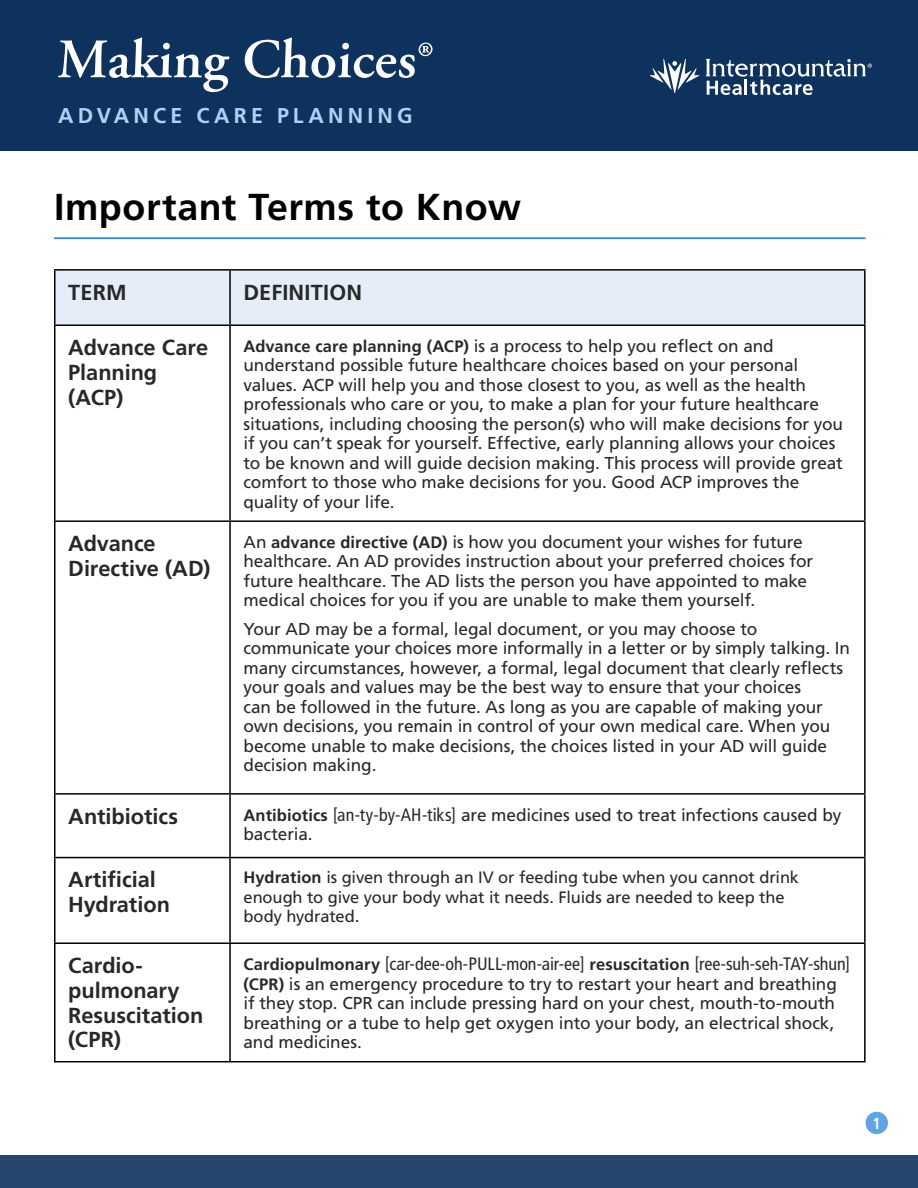
<style>
.page{position:relative;width:918px;height:1188px;background:#fff}
.page>*{position:absolute;margin:0;border:0;box-sizing:border-box;transform-origin:0 0}
.t1{font:600 55.5px "Adobe Garamond Pro";color:#fff}
.Title__h1{font:700 37.5px "Frutiger LT Std";letter-spacing:.015em;color:#000}
.Level_2__h3{font:700 21.75px/24.8px "Frutiger LT Std";color:#292829}
.Title_bar{font:700 21.75px "Frutiger LT Std";letter-spacing:.005em;color:#292829}
.t2{font:700 21.45px "Frutiger LT Std";letter-spacing:.195em;color:#b0d2f2}
.Illustration_labels{font:condensed 18px "Frutiger LT Std";letter-spacing:-.005em;color:#292829}
.Illustration_labels-2{font:17.25px/19.5px "Frutiger LT Std";letter-spacing:-.01em;color:#292829}
.Illustration_labels-3{font:16.5px/19.5px "Frutiger LT Std";letter-spacing:-.005em;color:#292829}
.t3{font:700 condensed 16.2px "Frutiger LT Std";color:#fff}
.s1{font-size:51.15px}
.s2{font-weight:700;font-size:16.5px}
.s3{font-stretch:condensed;font-size:18px}
.s4{font-weight:700}
.s5{font-size:17.25px}
.s6{font-weight:700;font-stretch:normal;font-size:16.5px}
</style>
<div class="page">
<div style="left:0;top:0;width:918px;height:151px;background:#0d325e"></div>
<div style="left:866px;top:1112px;width:22px;height:22px;background:#61a4e4;border-radius:50%"></div>
<div style="left:0;top:1156px;width:918px;height:32px;background:#25476e"></div>
<svg style="left:650px;top:59px;width:49px;height:34px"></svg>
<svg style="left:706px;top:59px;width:166px;height:36px"></svg>
<hr style="left:54px;top:237px;width:812px;height:2px;background:#3a8dde">
<div style="left:56px;top:271px;width:808px;height:54px;background:#e5eef8"></div>
<hr style="left:54px;top:269px;width:176px;height:2px;background:#000">
<hr style="left:54px;top:271px;width:2px;height:54px;background:#000">
<hr style="left:230px;top:269px;width:636px;height:2px;background:#000">
<hr style="left:229px;top:271px;width:2px;height:54px;background:#000">
<hr style="left:864px;top:271px;width:2px;height:54px;background:#000">
<hr style="left:54px;top:325px;width:176px;height:1px;background:#000">
<hr style="left:54px;top:326px;width:2px;height:194px;background:#000">
<hr style="left:230px;top:325px;width:636px;height:1px;background:#000">
<hr style="left:229px;top:326px;width:2px;height:194px;background:#000">
<hr style="left:864px;top:326px;width:2px;height:194px;background:#000">
<hr style="left:54px;top:520px;width:176px;height:2px;background:#000">
<hr style="left:54px;top:522px;width:2px;height:271px;background:#000">
<hr style="left:230px;top:520px;width:636px;height:2px;background:#000">
<hr style="left:229px;top:522px;width:2px;height:271px;background:#000">
<hr style="left:864px;top:522px;width:2px;height:271px;background:#000">
<hr style="left:54px;top:793px;width:176px;height:2px;background:#000">
<hr style="left:54px;top:795px;width:2px;height:62px;background:#000">
<hr style="left:230px;top:793px;width:636px;height:2px;background:#000">
<hr style="left:229px;top:795px;width:2px;height:62px;background:#000">
<hr style="left:864px;top:795px;width:2px;height:62px;background:#000">
<hr style="left:54px;top:857px;width:176px;height:1px;background:#000">
<hr style="left:54px;top:858px;width:2px;height:84px;background:#000">
<hr style="left:230px;top:857px;width:636px;height:1px;background:#000">
<hr style="left:229px;top:858px;width:2px;height:84px;background:#000">
<hr style="left:864px;top:858px;width:2px;height:84px;background:#000">
<hr style="left:54px;top:942px;width:176px;height:2px;background:#000">
<hr style="left:54px;top:944px;width:2px;height:117px;background:#000">
<hr style="left:230px;top:942px;width:636px;height:2px;background:#000">
<hr style="left:229px;top:944px;width:2px;height:117px;background:#000">
<hr style="left:864px;top:944px;width:2px;height:117px;background:#000">
<hr style="left:54px;top:1061px;width:176px;height:1px;background:#000">
<hr style="left:230px;top:1061px;width:636px;height:1px;background:#000">
<h1 class="t1" style="left:57px;top:28px;width:380px">Making Choices<span class="s1">®</span></h1>
<p class="t2" style="left:58px;top:103px;width:356px">ADVANCE CARE PLANNING</p>
<p class="Title__h1" style="left:54px;top:185px;width:469px">Important Terms to Know</p>
<p class="Title_bar" style="left:68px;top:279px;width:60px">TERM</p>
<p class="Title_bar" style="left:244px;top:279px;width:120px">DEFINITION</p>
<p class="Level_2__h3" style="left:68px;top:335px;width:141px">Advance Care<br>Planning (ACP)</p>
<p class="Illustration_labels-2" style="left:244px;top:336px;width:601px"><span class="s2">Advance care planning (ACP)</span> is a process to help you reflect on and understand possible future healthcare choices based on your personal values. ACP will help you and those closest to you, as well as the health professionals who care or you, to make a plan for your future healthcare situations, including choosing the person(s) who will make decisions for you if you can’t speak for yourself. Effective, early planning allows your choices to be known and will guide decision making. This process will provide great comfort to those who make decisions for you. Good ACP improves the quality of your life.</p>
<p class="Level_2__h3" style="left:68px;top:531px;width:144px">Advance<br>Directive (AD)</p>
<p class="Illustration_labels-2" style="left:244px;top:532px;width:571px">An <span class="s2">advance directive (AD)</span> is how you document your wishes for future healthcare. An AD provides instruction about your preferred choices for future healthcare. The AD lists the person you have appointed to make medical choices for you if you are unable to make them yourself.</p>
<p class="Illustration_labels-2" style="left:244px;top:619px;width:608px">Your AD may be a formal, legal document, or you may choose to communicate your choices more informally in a letter or by simply talking. In many circumstances, however, a formal, legal document that clearly reflects your goals and values may be the best way to ensure that your choices<br>can be followed in the future. As long as you are capable of making your own decisions, you remain in control of your own medical care. When you become unable to make decisions, the choices listed in your AD will guide decision making.</p>
<p class="Level_2__h3" style="left:68px;top:804px;width:111px">Antibiotics</p>
<p class="Illustration_labels-2" style="left:244px;top:805px;width:599px"><span class="s2">Antibiotics</span> <span class="s3">[an-ty-by-AH-tiks]</span> are medicines used to treat infections caused by bacteria.</p>
<p class="Level_2__h3" style="left:68px;top:868px;width:103px">Artificial<br>Hydration</p>
<p class="Illustration_labels-3" style="left:244px;top:868px;width:557px"><span class="s4">Hydration</span> is given through an IV or feeding tube when you cannot drink enough to give your body what it needs. Fluids are needed to keep the body hydrated<span class="s5">.</span></p>
<p class="Level_2__h3" style="left:68px;top:953px;width:137px">Cardio&shy;pulmonary<br>Resuscitation (CPR)</p>
<p class="Illustration_labels" style="left:244px;top:954px;width:608px"><span class="s6">Cardiopulmonary</span> [car-dee-oh-PULL-mon-air-ee] <span class="s6">resuscitation</span> [ree-suh-seh-TAY-shun]</p>
<p class="Illustration_labels-2" style="left:244px;top:974px;width:595px"><span class="s2">(CPR)</span> is an emergency procedure to try to restart your heart and breathing if they stop. CPR can include pressing hard on your chest, mouth-to-mouth breathing or a tube to help get oxygen into your body, an electrical shock, and medicines.</p>
<p class="t3" style="left:873px;top:1113px;width:10px">1</p>
</div>
